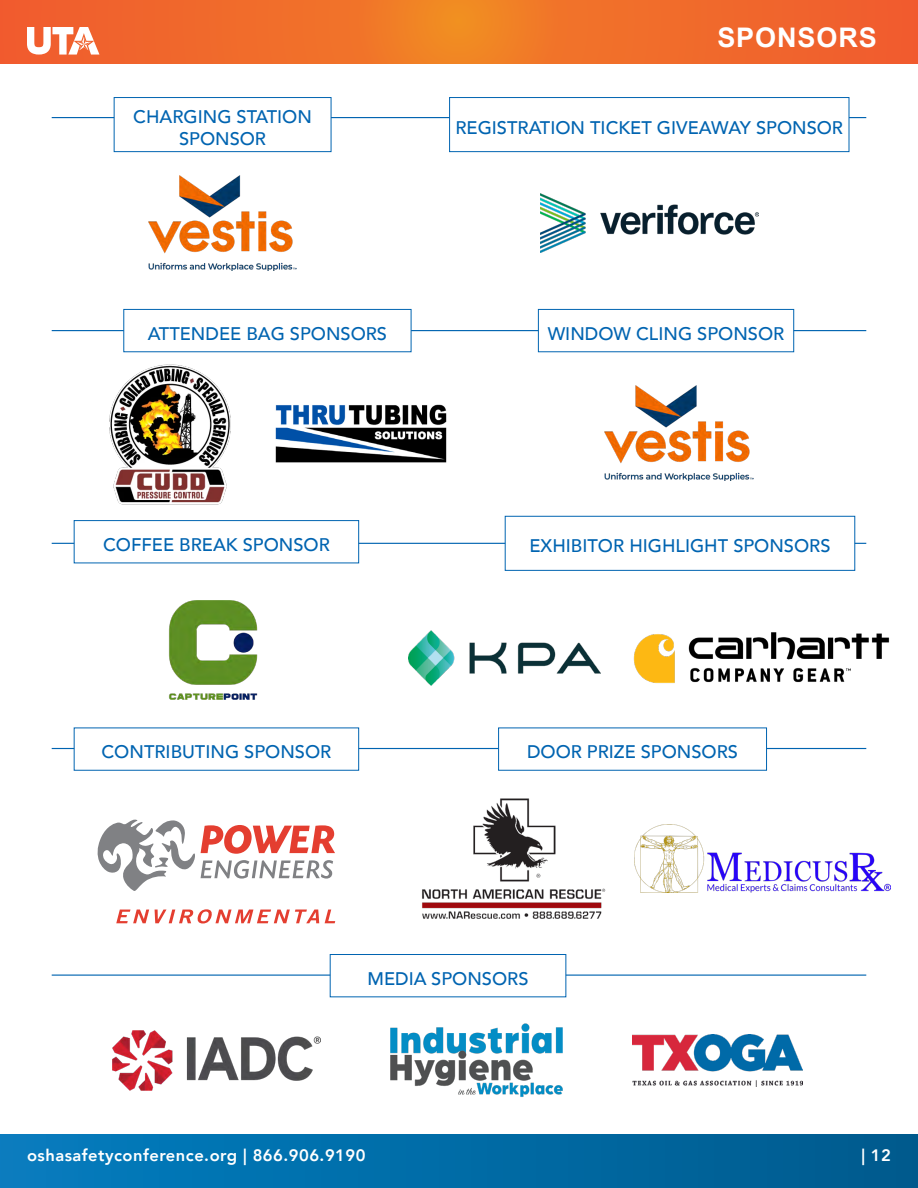
<style>
.page{position:relative;width:918px;height:1188px;background:#fff}
.page>*{position:absolute;margin:0;border:0;box-sizing:border-box;transform-origin:0 0}
.t1{font:700 27px "Arial";letter-spacing:.035em;color:#fff}
.t2{font:500 18.3px/21.9px "Avenir";color:#0064b1;text-align:center}
.t3{font:800 16.5px "Avenir";letter-spacing:.03em;color:#fff}
</style>
<div class="page">
<svg style="left:0;top:0;width:918px;height:64px"></svg>
<hr style="left:52px;top:543px;width:814px;height:1px;background:#0064b1">
<hr style="left:52px;top:748px;width:814px;height:1px;background:#0064b1">
<hr style="left:52px;top:117px;width:814px;height:1px;background:#0064b1">
<hr style="left:52px;top:330px;width:814px;height:1px;background:#0064b1">
<hr style="left:52px;top:975px;width:814px;height:1px;background:#0064b1">
<div style="left:114px;top:97px;width:218px;height:55px;background:#fff;border:1px solid #0064b1"></div>
<div style="left:449px;top:97px;width:400px;height:55px;background:#fff;border:1px solid #0064b1"></div>
<div style="left:123px;top:309px;width:289px;height:43px;background:#fff;border:1px solid #0064b1"></div>
<div style="left:538px;top:309px;width:256px;height:43px;background:#fff;border:1px solid #0064b1"></div>
<div style="left:498px;top:727px;width:269px;height:44px;background:#fff"></div>
<div style="left:330px;top:954px;width:236px;height:43px;background:#fff;border:1px solid #0064b1"></div>
<img style="left:148px;top:175px;width:149px;height:96px">
<img style="left:605px;top:386px;width:148px;height:95px">
<img style="left:540px;top:194px;width:218px;height:58px">
<img style="left:275px;top:404px;width:172px;height:59px">
<img style="left:169px;top:600px;width:89px;height:100px">
<img style="left:633px;top:632px;width:257px;height:51px">
<img style="left:409px;top:631px;width:192px;height:55px">
<svg style="left:201px;top:825px;width:134px;height:29px"></svg>
<svg style="left:201px;top:860px;width:132px;height:19px"></svg>
<svg style="left:98px;top:820px;width:97px;height:71px"></svg>
<svg style="left:116px;top:910px;width:33px;height:13px"></svg>
<svg style="left:155px;top:909px;width:164px;height:15px"></svg>
<svg style="left:325px;top:910px;width:10px;height:13px"></svg>
<img style="left:390px;top:1023px;width:173px;height:74px">
<img style="left:113px;top:1030px;width:207px;height:61px">
<img style="left:633px;top:1035px;width:170px;height:51px">
<img style="left:634px;top:824px;width:257px;height:68px">
<img style="left:422px;top:798px;width:184px;height:121px">
<div style="left:74px;top:727px;width:285px;height:44px;background:#fff"></div>
<div style="left:74px;top:520px;width:285px;height:43px;background:#fff;border:1px solid #0064b1"></div>
<div style="left:505px;top:516px;width:350px;height:55px;background:#fff;border:1px solid #0064b1"></div>
<img style="left:109px;top:364px;width:122px;height:141px">
<svg style="left:27px;top:27px;width:72px;height:28px"></svg>
<div style="left:0;top:1134px;width:918px;height:54px;background:linear-gradient(to right,#047dbf,#005a8d)"></div>
<h1 class="t1" style="left:717px;top:18px;width:161px">SPONSORS</h1>
<p class="t2" style="left:133px;top:104px;width:180px">CHARGING STATION<br>SPONSOR</p>
<p class="t2" style="left:455px;top:115px;width:389px">REGISTRATION TICKET GIVEAWAY SPONSOR</p>
<p class="t2" style="left:148px;top:321px;width:241px">ATTENDEE BAG SPONSORS</p>
<p class="t2" style="left:548px;top:321px;width:238px">WINDOW CLING SPONSOR</p>
<p class="t2" style="left:103px;top:533px;width:228px">COFFEE BREAK SPONSOR</p>
<p class="t2" style="left:529px;top:534px;width:303px">EXHIBITOR HIGHLIGHT SPONSORS</p>
<p class="t2" style="left:101px;top:740px;width:231px">CONTRIBUTING SPONSOR</p>
<p class="t2" style="left:527px;top:740px;width:212px">DOOR PRIZE SPONSORS</p>
<p class="t2" style="left:368px;top:966px;width:162px">MEDIA SPONSORS</p>
<p class="t3" style="left:27px;top:1142px;width:340px">oshasafetyconference.org | 866.906.9190</p>
<p class="t3" style="left:861px;top:1142px;width:31px">| 12</p>
</div>
